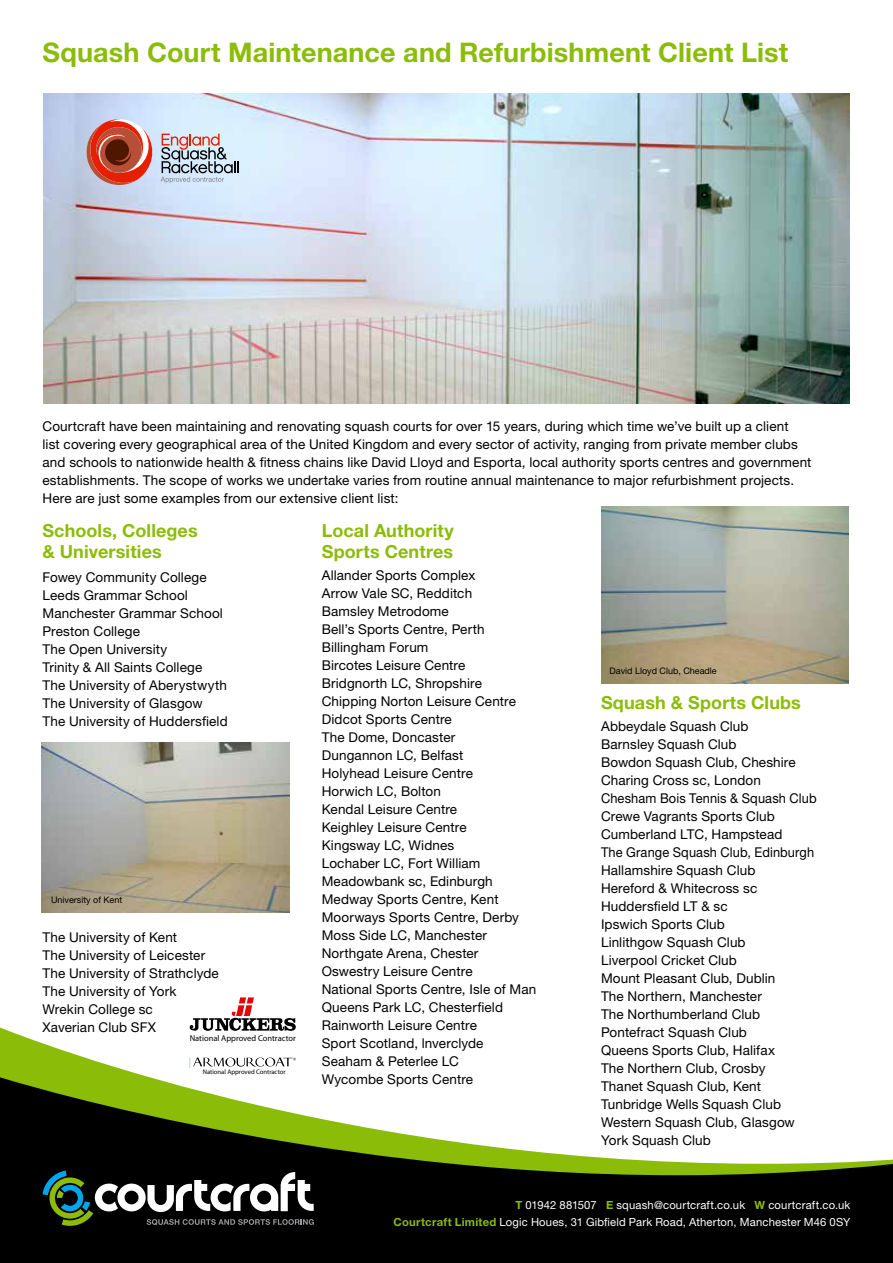
<style>
.page{position:relative;width:893px;height:1263px;background:#fff}
.page>*{position:absolute;margin:0;border:0;box-sizing:border-box;transform-origin:0 0}
.t1{font:700 27px "Helvetica Neue LT Pro";letter-spacing:.005em;color:#8bbc08}
.t2{font:700 18px/21px "Helvetica Neue LT Pro";letter-spacing:.005em;color:#8bbc08}
.t3{font:13.5px/18px "Helvetica Neue LT Pro";letter-spacing:.01em;color:#000}
.t4{font:11.25px/16.5px "Helvetica Neue LT Pro";letter-spacing:.015em;color:#fff;text-align:right}
.t5{font:9px "Helvetica Neue LT Pro";color:#000}
.t6{font:8.4px "Myriad Pro";color:#000}
.t7{font:6.6px "Myriad";color:#000}
.s1{font-weight:700;color:#8bbc08}
</style>
<div class="page">
<img style="left:601px;top:507px;width:248px;height:177px">
<img style="left:43px;top:94px;width:807px;height:310px">
<svg style="left:86px;top:119px;width:153px;height:66px"></svg>
<svg style="left:193px;top:997px;width:103px;height:25px"></svg>
<img style="left:42px;top:742px;width:247px;height:170px">
<svg style="left:0;top:1022px;width:296px;height:51px"></svg>
<svg style="left:0;top:1073px;width:893px;height:190px;fill:#000"></svg>
<svg style="left:43px;top:1170px;width:271px;height:56px"></svg>
<h1 class="t1" style="left:43px;top:35px;width:747px">Squash Court Maintenance and Refurbishment Client List</h1>
<p class="t3" style="left:43px;top:417px;width:770px">Courtcraft have been maintaining and renovating squash courts for over 15 years, during which time we’ve built up a client<br>list covering every geographical area of the United Kingdom and every sector of activity, ranging from private member clubs and schools to nationwide health &amp; fitness chains like David Lloyd and Esporta, local authority sports centres and government establishments. The scope of works we undertake varies from routine annual maintenance to major refurbishment projects.<br>Here are just some examples from our extensive client list:</p>
<h2 class="t2" style="left:43px;top:520px;width:157px">Schools, Colleges &amp; Universities</h2>
<p class="t3" style="left:43px;top:568px;width:187px">Fowey Community College<br>Leeds Grammar School<br>Manchester Grammar School<br>Preston College<br>The Open University<br>Trinity &amp; All Saints College<br>The University of Aberystwyth<br>The University of Glasgow<br>The University of Huddersfield</p>
<p class="t5" style="left:51px;top:895px;width:73px">University of Kent</p>
<p class="t3" style="left:43px;top:928px;width:178px">The University of Kent<br>The University of Leicester<br>The University of Strathclyde<br>The University of York<br>Wrekin College sc<br>Xaverian Club SFX</p>
<p class="t6" style="left:190px;top:1033px;width:108px">National Approved Contractor</p>
<p class="t7" style="left:203px;top:1069px;width:84px">National Approved Contractor</p>
<h2 class="t2" style="left:322px;top:520px;width:133px">Local Authority<br>Sports Centres</h2>
<p class="t3" style="left:322px;top:566px;width:216px">Allander Sports Complex<br>Arrow Vale SC, Redditch<br>Bamsley Metrodome<br>Bell’s Sports Centre, Perth<br>Billingham Forum<br>Bircotes Leisure Centre<br>Bridgnorth LC, Shropshire<br>Chipping Norton Leisure Centre<br>Didcot Sports Centre<br>The Dome, Doncaster<br>Dungannon LC, Belfast<br>Holyhead Leisure Centre<br>Horwich LC, Bolton<br>Kendal Leisure Centre<br>Keighley Leisure Centre<br>Kingsway LC, Widnes<br>Lochaber LC, Fort William<br>Meadowbank sc, Edinburgh<br>Medway Sports Centre, Kent<br>Moorways Sports Centre, Derby<br>Moss Side LC, Manchester<br>Northgate Arena, Chester<br>Oswestry Leisure Centre<br>National Sports Centre, Isle of Man<br>Queens Park LC, Chesterfield<br>Rainworth Leisure Centre<br>Sport Scotland, lnverclyde<br>Seaham &amp; Peterlee LC<br>Wycombe Sports Centre</p>
<p class="t5" style="left:609px;top:665px;width:109px">David Lloyd Club, Cheadle</p>
<h2 class="t2" style="left:601px;top:692px;width:201px">Squash &amp; Sports Clubs</h2>
<p class="t3" style="left:601px;top:717px;width:217px">Abbeydale Squash Club<br>Barnsley Squash Club<br>Bowdon Squash Club, Cheshire<br>Charing Cross sc, London<br>Chesham Bois Tennis &amp; Squash Club<br>Crewe Vagrants Sports Club<br>Cumberland LTC, Hampstead<br>The Grange Squash Club, Edinburgh<br>Hallamshire Squash Club<br>Hereford &amp; Whitecross sc<br>Huddersfield LT &amp; sc<br>Ipswich Sports Club<br>Linlithgow Squash Club<br>Liverpool Cricket Club<br>Mount Pleasant Club, Dublin<br>The Northern, Manchester<br>The Northumberland Club<br>Pontefract Squash Club<br>Queens Sports Club, Halifax<br>The Northern Club, Crosby<br>Thanet Squash Club, Kent<br>Tunbridge Wells Squash Club<br>Western Squash Club, Glasgow<br>York Squash Club</p>
<p class="t4" style="left:393px;top:1197px;width:458px"><span class="s1">T</span> 01942 881507 <span class="s1">E</span> squash@courtcraft.co.uk <span class="s1">W</span> courtcraft.co.uk<br><span class="s1">Courtcraft Limited</span> Logic Houes, 31 Gibfield Park Road, Atherton, Manchester M46 0SY</p>
</div>
